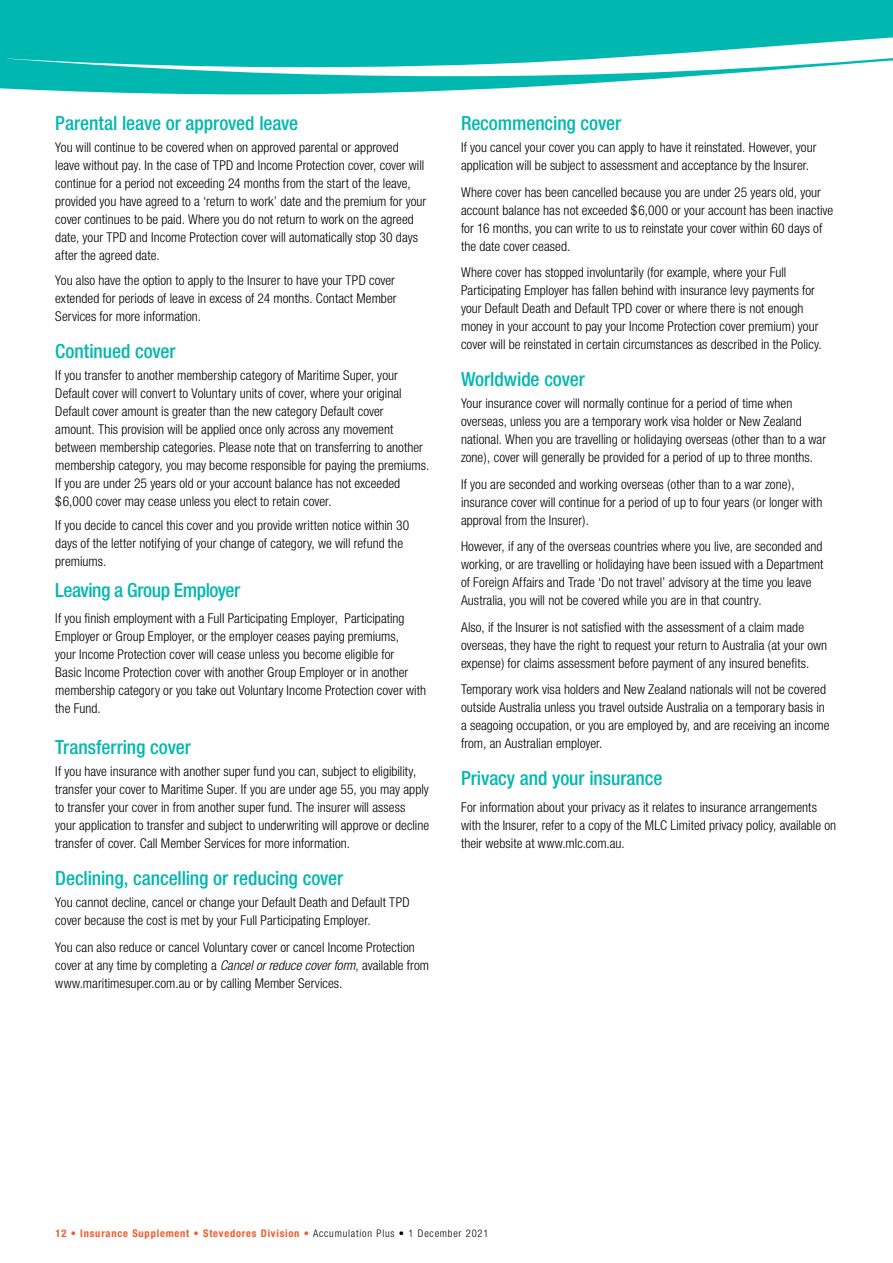
<style>
.page{position:relative;width:893px;height:1263px;background:#fff}
.page>*{position:absolute;margin:0;border:0;box-sizing:border-box;transform-origin:0 0}
.t1{font:500 condensed 19.5px "Helvetica Neue";letter-spacing:-.005em;color:#00b8b0}
.t2{font:500 condensed 19.5px "Helvetica Neue";letter-spacing:-.025em;color:#00b8b0}
.t3{font:300 condensed 13.5px/18px "Helvetica Neue";letter-spacing:.005em;color:#000}
.t4{font:700 condensed 10.5px "Helvetica Neue";letter-spacing:.075em;color:#f15a2a}
.s1{font-style:italic}
.s2{font-weight:300}
.s3{font-weight:300;color:#000}
</style>
<div class="page">
<svg style="left:0;top:0;width:893px;height:95px;fill:#00b8b0"></svg>
<h1 class="t1" style="left:55px;top:112px;width:245px">Parental leave or approved leave</h1>
<p class="t3" style="left:55px;top:138px;width:373px">You will continue to be covered when on approved parental or approved leave without pay. In the case of TPD and Income Protection cover, cover will continue for a period not exceeding 24 months from the start of the leave, provided you have agreed to a ‘return to work’ date and the premium for your cover continues to be paid. Where you do not return to work on the agreed date, your TPD and Income Protection cover will automatically stop 30 days after the agreed date.</p>
<p class="t3" style="left:55px;top:271px;width:343px;text-align:justify">You also have the option to apply to the Insurer to have your TPD cover extended for periods of leave in excess of 24 months. Contact Member Services for more information.</p>
<h1 class="t1" style="left:55px;top:339px;width:122px">Continued cover</h1>
<p class="t3" style="left:55px;top:366px;width:375px">If you transfer to another membership category of Maritime Super, your Default cover will convert to Voluntary units of cover, where your original Default cover amount is greater than the new category Default cover<br>amount. This provision will be applied once only across any movement between membership categories. Please note that on transferring to another membership category, you may become responsible for paying the premiums.<br>If you are under 25 years old or your account balance has not exceeded $6,000 cover may cease unless you elect to retain cover.</p>
<p class="t3" style="left:55px;top:516px;width:355px">If you decide to cancel this cover and you provide written notice within 30 days of the letter notifying of your change of category, we will refund the premiums.</p>
<h1 class="t2" style="left:55px;top:578px;width:186px">Leaving a Group Employer</h1>
<p class="t3" style="left:55px;top:609px;width:372px">If you finish employment with a Full Participating Employer, Participating Employer or Group Employer, or the employer ceases paying premiums,<br>your Income Protection cover will cease unless you become eligible for<br>Basic Income Protection cover with another Group Employer or in another membership category or you take out Voluntary Income Protection cover with the Fund.</p>
<h1 class="t1" style="left:55px;top:735px;width:137px">Transferring cover</h1>
<p class="t3" style="left:55px;top:762px;width:375px">If you have insurance with another super fund you can, subject to eligibility, transfer your cover to Maritime Super. If you are under age 55, you may apply to transfer your cover in from another super fund. The insurer will assess your application to transfer and subject to underwriting will approve or decline transfer of cover. Call Member Services for more information.</p>
<h1 class="t1" style="left:55px;top:866px;width:289px">Declining, cancelling or reducing cover</h1>
<p class="t3" style="left:55px;top:893px;width:356px">You cannot decline, cancel or change your Default Death and Default TPD cover because the cost is met by your Full Participating Employer.</p>
<p class="t3" style="left:55px;top:938px;width:375px">You can also reduce or cancel Voluntary cover or cancel Income Protection cover at any time by completing a <span class="s1">Cancel or reduce cover form</span>, available from www.maritimesuper.com.au or by calling Member Services.</p>
<h1 class="t1" style="left:461px;top:112px;width:162px">Recommencing cover</h1>
<p class="t3" style="left:461px;top:138px;width:357px">If you cancel your cover you can apply to have it reinstated. However, your application will be subject to assessment and acceptance by the Insurer.</p>
<p class="t3" style="left:461px;top:183px;width:374px">Where cover has been cancelled because you are under 25 years old, your account balance has not exceeded $6,000 or your account has been inactive for 16 months, you can write to us to reinstate your cover within 60 days of the date cover ceased.</p>
<p class="t3" style="left:461px;top:263px;width:362px">Where cover has stopped involuntarily (for example, where your Full Participating Employer has fallen behind with insurance levy payments for your Default Death and Default TPD cover or where there is not enough money in your account to pay your Income Protection cover premium) your cover will be reinstated in certain circumstances as described in the Policy.</p>
<h1 class="t1" style="left:461px;top:368px;width:125px">Worldwide cover</h1>
<p class="t3" style="left:461px;top:394px;width:367px">Your insurance cover will normally continue for a period of time when overseas, unless you are a temporary work visa holder or New Zealand national. When you are travelling or holidaying overseas (other than to a war zone), cover will generally be provided for a period of up to three months.</p>
<p class="t3" style="left:461px;top:475px;width:363px">If you are seconded and working overseas (other than to a war zone), insurance cover will continue for a period of up to four years (or longer with approval from the Insurer).</p>
<p class="t3" style="left:461px;top:537px;width:364px">However, if any of the overseas countries where you live, are seconded and working, or are travelling or holidaying have been issued with a Department of Foreign Affairs and Trade ‘Do not travel’ advisory at the time you leave Australia, you will not be covered while you are in that country.</p>
<p class="t3" style="left:461px;top:618px;width:368px">Also, if the Insurer is not satisfied with the assessment of a claim made overseas, they have the right to request your return to Australia (at your own expense) for claims assessment before payment of any insured benefits.</p>
<p class="t3" style="left:461px;top:680px;width:370px">Temporary work visa holders and New Zealand nationals will not be covered outside Australia unless you travel outside Australia on a temporary basis in a seagoing occupation, or you are employed by, and are receiving an income from, an Australian employer.</p>
<h1 class="t1" style="left:461px;top:767px;width:203px">Privacy and your insurance</h1>
<p class="t3" style="left:461px;top:798px;width:377px">For information about your privacy as it relates to insurance arrangements with the Insurer, refer to a copy of the MLC Limited privacy policy, available on their website at www.mlc.com.au.</p>
<p class="t4" style="left:56px;top:1227px;width:434px">12 • Insurance Supplement • Stevedores Division <span class="s2">•</span> <span class="s3">Accumulation Plus • 1 December 2021</span></p>
</div>
